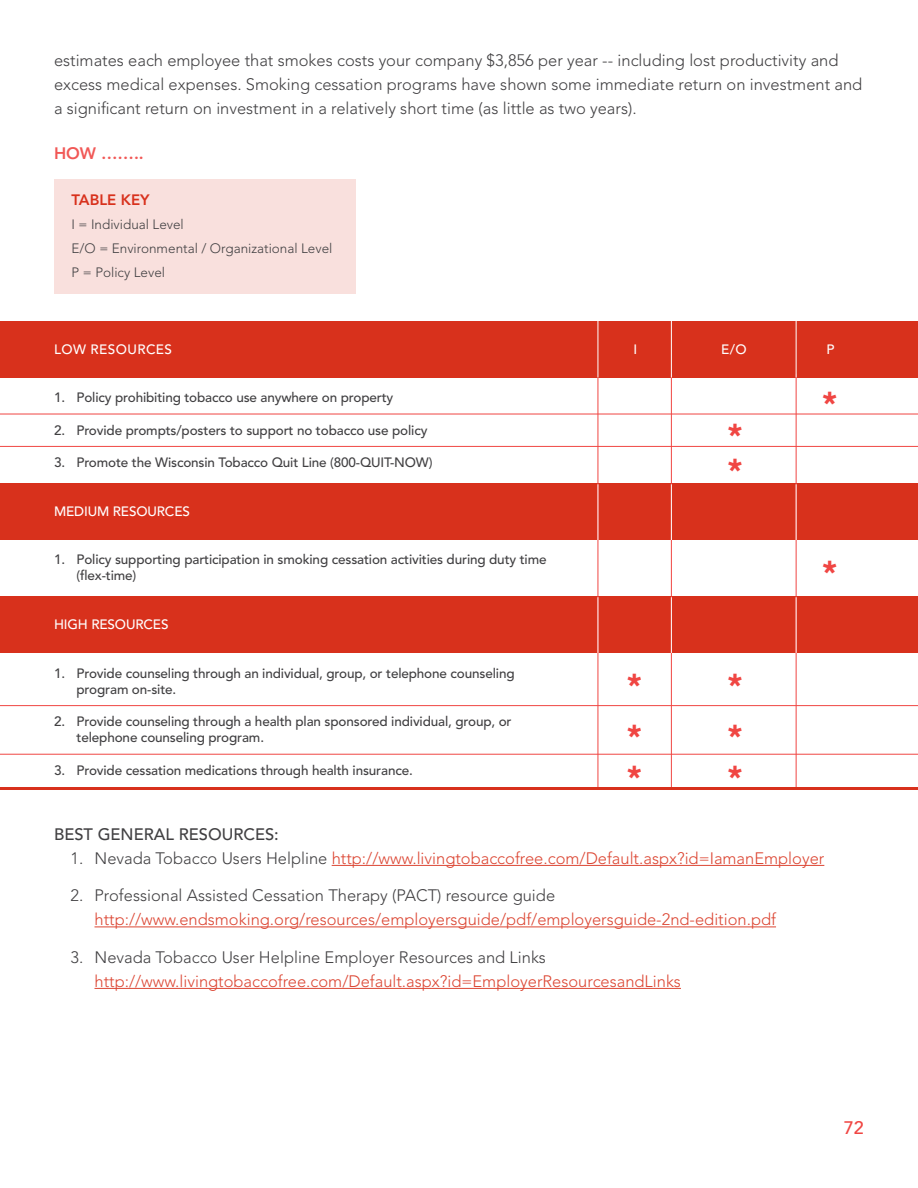
<style>
.page{position:relative;width:918px;height:1188px;background:#fff}
.page>*{position:absolute;margin:0;border:0;box-sizing:border-box;transform-origin:0 0}
.t1{font:900 31.5px/35.2px "Avenir LT Std";color:#f04643}
.t2{font:500 18px "Avenir LT Std";color:#f04643}
.t3{font:300 16.5px/24px "Avenir LT Std";color:#414042}
.t4{font:300 16.5px "Avenir LT Std";color:#dc4633}
.t5{font:500 16.5px "Avenir LT Std";color:#414042}
.t6{font:800 16.5px "Avenir LT Std";color:#f15856}
.t7{font:800 15px "Avenir LT Std";color:#d8311c}
.t8{font:500 13.5px/16.2px "Avenir LT Std";letter-spacing:-.01em;color:#414042}
.t9{font:300 13.5px/24px "Avenir LT Std";color:#414042}
.t10{font:500 13.5px "Avenir LT Std";letter-spacing:-.01em;color:#fff}
.s1{color:#414042}
</style>
<div class="page">
<div style="left:54px;top:179px;width:302px;height:115px;background:#f9e0dd"></div>
<div style="left:0;top:596px;width:918px;height:57px;background:#d8311c"></div>
<div style="left:0;top:483px;width:918px;height:56px;background:#d8311c"></div>
<hr style="left:598px;top:374px;width:1px;height:415px;background:#f04643">
<div style="left:0;top:322px;width:918px;height:56px;background:#d8311c"></div>
<hr style="left:598px;top:318px;width:1px;height:60px;background:#fff">
<hr style="left:671px;top:374px;width:1px;height:415px;background:#f04643">
<hr style="left:671px;top:318px;width:1px;height:60px;background:#fff">
<hr style="left:796px;top:374px;width:1px;height:415px;background:#f04643">
<hr style="left:796px;top:318px;width:1px;height:60px;background:#fff">
<hr style="left:0;top:414px;width:918px;height:1px;background:#f04643">
<hr style="left:0;top:446px;width:918px;height:1px;background:#f04643">
<hr style="left:0;top:705px;width:918px;height:1px;background:#f04643">
<hr style="left:0;top:754px;width:918px;height:1px;background:#f04643">
<hr style="left:0;top:787px;width:918px;height:3px;background:#d8311c">
<hr style="left:598px;top:484px;width:1px;height:56px;background:#fff">
<hr style="left:671px;top:484px;width:1px;height:56px;background:#fff">
<hr style="left:796px;top:484px;width:1px;height:56px;background:#fff">
<hr style="left:598px;top:597px;width:1px;height:56px;background:#fff">
<hr style="left:671px;top:597px;width:1px;height:56px;background:#fff">
<hr style="left:796px;top:597px;width:1px;height:56px;background:#fff">
<hr style="left:332px;top:865px;width:492px;height:1px;background:#dc4633">
<hr style="left:94px;top:926px;width:682px;height:1px;background:#dc4633">
<hr style="left:94px;top:988px;width:587px;height:1px;background:#dc4633">
<p class="t3" style="left:54px;top:49px;width:810px">estimates each employee that smokes costs your company $3,856 per year -- including lost productivity and excess medical expenses. Smoking cessation programs have shown some immediate return on investment and a significant return on investment in a relatively short time (as little as two years).</p>
<p class="t6" style="left:54px;top:144px;width:91px">HOW ……..</p>
<p class="t7" style="left:72px;top:191px;width:80px">TABLE KEY</p>
<p class="t9" style="left:72px;top:212px;width:262px">I = Individual Level<br>E/O = Environmental / Organizational Level<br>P = Policy Level</p>
<p class="t10" style="left:54px;top:341px;width:73px">LOW RESOUR</p>
<p class="t10" style="left:146px;top:341px;width:28px">CES</p>
<p class="t8" style="left:54px;top:390px;width:341px">1. Policy prohibiting tobacco use anywhere on property</p>
<p class="t8" style="left:54px;top:422px;width:375px">2. Provide prompts/posters to support no tobacco use policy</p>
<p class="t8" style="left:54px;top:455px;width:380px">3. Promote the Wisconsin Tobacco Quit Line (800-QUIT-NOW)</p>
<p class="t10" style="left:54px;top:503px;width:39px">MEDIUM</p>
<p class="t10" style="left:113px;top:503px;width:34px">RESOUR</p>
<p class="t10" style="left:165px;top:503px;width:26px">CES</p>
<p class="t8" style="left:77px;top:552px;width:472px;text-indent:-23px">1. Policy supporting participation in smoking cessation activities during duty time (flex-time)</p>
<p class="t10" style="left:54px;top:617px;width:9px">HIGH</p>
<p class="t10" style="left:91px;top:617px;width:34px">RESOUR</p>
<p class="t10" style="left:144px;top:617px;width:26px">CES</p>
<p class="t8" style="left:77px;top:665px;width:440px;text-indent:-23px">1. Provide counseling through an individual, group, or telephone counseling program on-site.</p>
<p class="t8" style="left:77px;top:714px;width:437px;text-indent:-23px">2. Provide counseling through a health plan sponsored individual, group, or telephone counseling program.</p>
<p class="t8" style="left:54px;top:762px;width:360px">3. Provide cessation medications through health insurance.</p>
<p class="t10" style="left:633px;top:341px;width:3px">I</p>
<p class="t10" style="left:721px;top:341px;width:26px">E/O</p>
<p class="t10" style="left:826px;top:341px;width:10px">P</p>
<h1 class="t1" style="left:627px;top:667px;width:17px">*</h1>
<h1 class="t1" style="left:627px;top:718px;width:17px">*</h1>
<h1 class="t1" style="left:727px;top:417px;width:17px">* *</h1>
<h1 class="t1" style="left:727px;top:667px;width:17px">*</h1>
<h1 class="t1" style="left:727px;top:718px;width:17px">*</h1>
<h1 class="t1" style="left:627px;top:760px;width:17px">*</h1>
<h1 class="t1" style="left:727px;top:760px;width:17px">*</h1>
<h1 class="t1" style="left:822px;top:386px;width:17px">*</h1>
<h1 class="t1" style="left:822px;top:555px;width:17px">*</h1>
<p class="t5" style="left:54px;top:825px;width:56px">BESTGENERAL</p>
<p class="t5" style="left:179px;top:825px;width:42px">RESOUR</p>
<p class="t5" style="left:243px;top:825px;width:37px">CES:</p>
<p class="t4" style="left:70px;top:848px;width:755px"><span class="s1">1. Nevada Tobacco Users Helpline</span> http://www.livingtobaccofree.com/Default.aspx?id=IamanEmployer</p>
<p class="t3" style="left:70px;top:884px;width:486px">2. Professional Assisted Cessation Therapy (PACT) resource guide</p>
<p class="t4" style="left:95px;top:910px;width:683px">http://www.endsmoking.org/resources/employersguide/pdf/employersguide-2nd-edition.pdf</p>
<p class="t3" style="left:70px;top:945px;width:477px">3. Nevada Tobacco User Helpline Employer Resources and Links</p>
<p class="t4" style="left:95px;top:971px;width:588px">http://www.livingtobaccofree.com/Default.aspx?id=EmployerResourcesandLinks</p>
<h2 class="t2" style="left:844px;top:1118px;width:22px">72</h2>
</div>
